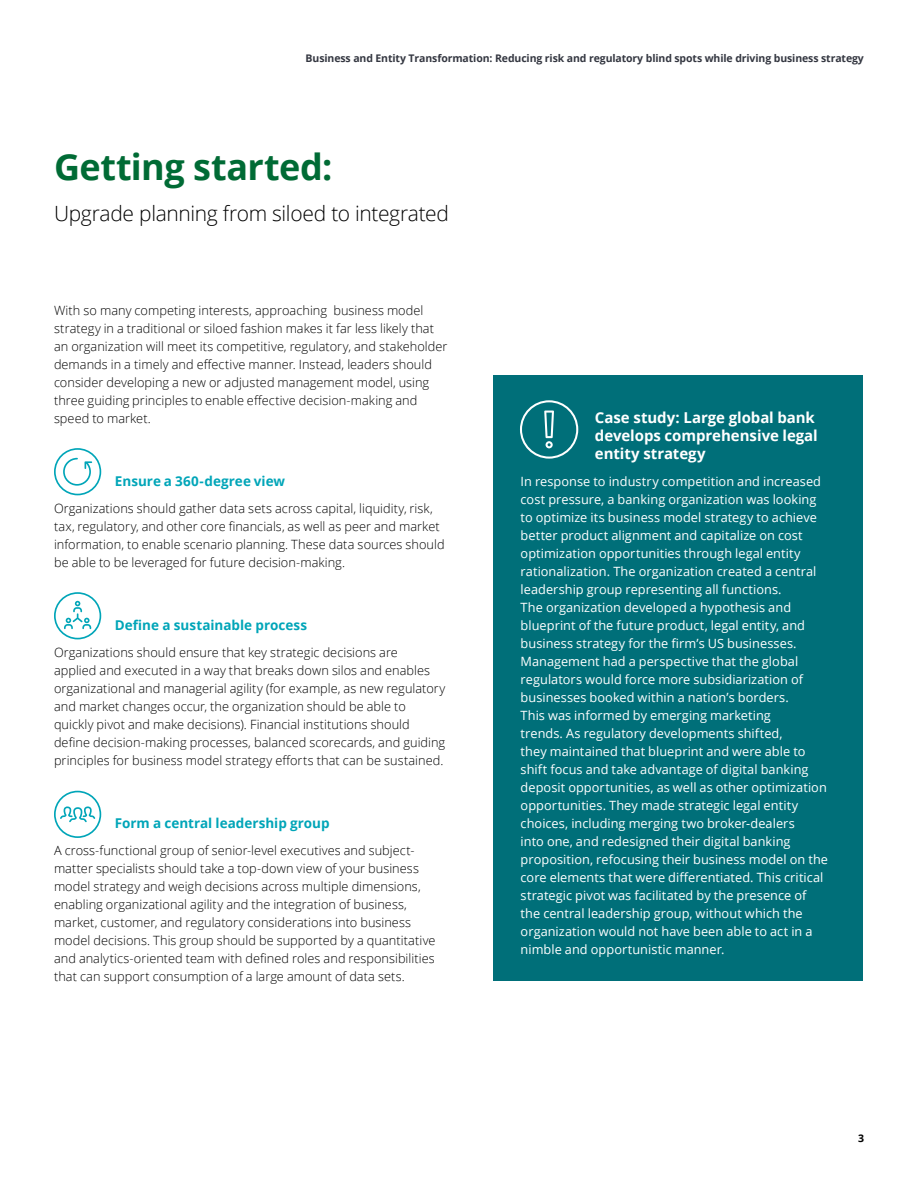
<style>
.page{position:relative;width:918px;height:1188px;background:#fff}
.page>*{position:absolute;margin:0;border:0;box-sizing:border-box;transform-origin:0 0}
.Cover_headline_bold__19_23pt{font:700 36px "Open Sans";letter-spacing:-.015em;color:#006b35}
.Introduction__14_18pt{font:300 21px "Open Sans";letter-spacing:-.015em;color:#000}
.Outlook-pullout_quote{font:700 15px/18px "Open Sans";letter-spacing:-.005em;color:#fff}
.Sub_contact_title{font:700 13.5px "Open Sans";color:#00a5b8}
.Body_copy__8_5_12pt{font:300 12.75px/18px "Open Sans";letter-spacing:.005em;color:#000}
.Body_copy__8_5_12pt-2{font:12.75px/18px "Open Sans";letter-spacing:.005em;color:#fff}
.t1{font:700 10.5px "Open Sans";letter-spacing:-.01em;color:#343741}
.t2{font:700 10.5px "Open Sans";color:#000}
</style>
<div class="page">
<div style="left:494px;top:375px;width:369px;height:606px;background:#006f79"></div>
<svg style="left:54px;top:791px;width:47px;height:47px"></svg>
<svg style="left:54px;top:448px;width:47px;height:47px"></svg>
<svg style="left:54px;top:592px;width:47px;height:47px"></svg>
<svg style="left:520px;top:400px;width:58px;height:59px"></svg>
<p class="t1" style="left:306px;top:51px;width:560px">Business and Entity Transformation: Reducing risk and regulatory blind spots while driving business strategy</p>
<p class="Cover_headline_bold__19_23pt" style="left:54px;top:142px;width:280px">Getting started:</p>
<p class="Introduction__14_18pt" style="left:54px;top:198px;width:397px">Upgrade planning from siloed to integrated</p>
<p class="Body_copy__8_5_12pt" style="left:54px;top:301px;width:395px">With so many competing interests, approaching business model strategy in a traditional or siloed fashion makes it far less likely that an organization will meet its competitive, regulatory, and stakeholder demands in a timely and effective manner. Instead, leaders should consider developing a new or adjusted management model, using three guiding principles to enable effective decision-making and speed to market.</p>
<p class="Sub_contact_title" style="left:115px;top:472px;width:172px">Ensure a 360-degree view</p>
<p class="Body_copy__8_5_12pt" style="left:54px;top:499px;width:392px">Organizations should gather data sets across capital, liquidity, risk, tax, regulatory, and other core financials, as well as peer and market information, to enable scenario planning. These data sources should be able to be leveraged for future decision-making.</p>
<p class="Sub_contact_title" style="left:115px;top:616px;width:194px">Define a sustainable process</p>
<p class="Body_copy__8_5_12pt" style="left:54px;top:643px;width:393px">Organizations should ensure that key strategic decisions are<br>applied and executed in a way that breaks down silos and enables organizational and managerial agility (for example, as new regulatory and market changes occur, the organization should be able to quickly pivot and make decisions). Financial institutions should define decision-making processes, balanced scorecards, and guiding principles for business model strategy efforts that can be sustained.</p>
<p class="Sub_contact_title" style="left:115px;top:814px;width:216px">Form a central leadership group</p>
<p class="Body_copy__8_5_12pt" style="left:54px;top:841px;width:383px">A cross-functional group of senior-level executives and subject&shy;matter specialists should take a top-down view of your business model strategy and weigh decisions across multiple dimensions, enabling organizational agility and the integration of business, market, customer, and regulatory considerations into business model decisions. This group should be supported by a quantitative and analytics-oriented team with defined roles and responsibilities that can support consumption of a large amount of data sets.</p>
<p class="Outlook-pullout_quote" style="left:595px;top:408px;width:224px">Case study: Large global bank develops comprehensive legal entity strategy</p>
<p class="Body_copy__8_5_12pt-2" style="left:521px;top:472px;width:309px">In response to industry competition and increased cost pressure, a banking organization was looking to optimize its business model strategy to achieve better product alignment and capitalize on cost optimization opportunities through legal entity rationalization. The organization created a central leadership group representing all functions.<br>The organization developed a hypothesis and blueprint of the future product, legal entity, and business strategy for the firm’s US businesses.<br>Management had a perspective that the global regulators would force more subsidiarization of businesses booked within a nation’s borders.<br>This was informed by emerging marketing<br>trends. As regulatory developments shifted,<br>they maintained that blueprint and were able to shift focus and take advantage of digital banking deposit opportunities, as well as other optimization opportunities. They made strategic legal entity choices, including merging two broker-dealers<br>into one, and redesigned their digital banking proposition, refocusing their business model on the core elements that were differentiated. This critical strategic pivot was facilitated by the presence of the central leadership group, without which the organization would not have been able to act in a nimble and opportunistic manner.</p>
<p class="t2" style="left:858px;top:1131px;width:7px">3</p>
</div>
